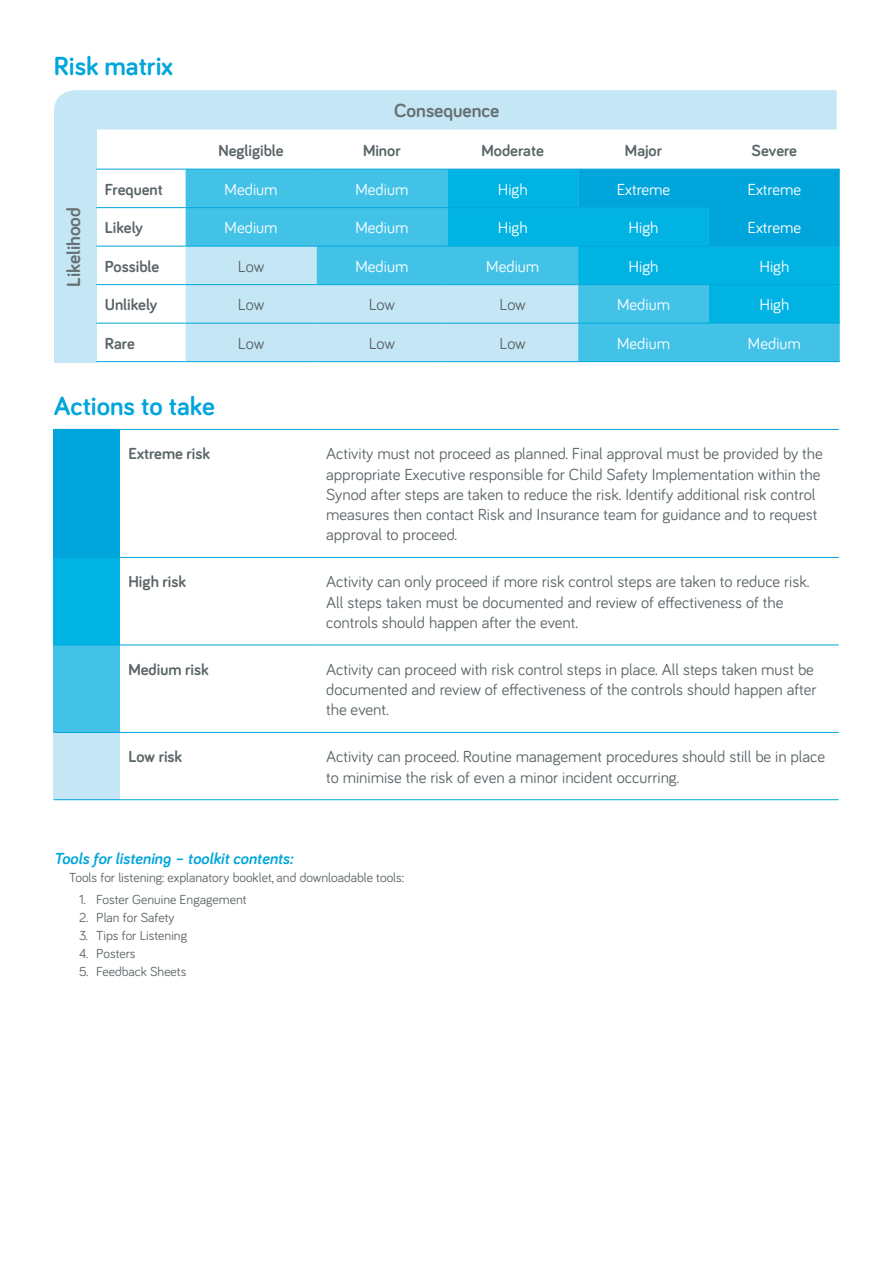
<style>
.page{position:relative;width:893px;height:1263px;background:#fff}
.page>*{position:absolute;margin:0;border:0;box-sizing:border-box;transform-origin:0 0}
.Heading_1__18_22{font:700 27px "Bariol";color:#00a6db}
.SubHead_2__13_15{font:700 19.5px "Bariol";color:#666f72}
.Body{font:16.5px/20.2px "Bariol";color:#5b6568}
.SubHead_3__11_13{font:700 16.5px "Bariol";color:#5b6568}
.Body-2{font:16.5px "Bariol";color:#fff}
.SubHead_3__11_13-2{font:italic 700 16.5px "Bariol";color:#00a6db}
.Source{font:13.5px "Bariol";color:#5b6568}
</style>
<div class="page">
<div style="left:54px;top:90px;width:783px;height:40px;background:#c5e7f5"></div>
<div style="left:54px;top:127px;width:43px;height:236px;background:#c5e7f5"></div>
<div style="left:186px;top:170px;width:654px;height:191px;background:#43c2e7"></div>
<svg style="left:447px;top:170px;width:393px;height:153px;background:#0bb5e2"></svg>
<svg style="left:578px;top:170px;width:262px;height:76px;background:#00a9dc"></svg>
<svg style="left:186px;top:247px;width:392px;height:114px;background:#a7def1"></svg>
<hr style="left:96px;top:169px;width:90px;height:1px;background:#00a6db">
<hr style="left:186px;top:169px;width:130px;height:1px;background:#00a6db">
<hr style="left:316px;top:169px;width:131px;height:1px;background:#00a6db">
<hr style="left:447px;top:169px;width:131px;height:1px;background:#00a6db">
<hr style="left:578px;top:169px;width:131px;height:1px;background:#00a6db">
<hr style="left:709px;top:169px;width:131px;height:1px;background:#00a6db">
<hr style="left:96px;top:207px;width:90px;height:1px;background:#00a6db">
<hr style="left:186px;top:207px;width:130px;height:1px;background:#00a6db">
<hr style="left:316px;top:207px;width:131px;height:1px;background:#00a6db">
<hr style="left:447px;top:207px;width:131px;height:1px;background:#00a6db">
<hr style="left:578px;top:207px;width:131px;height:1px;background:#00a6db">
<hr style="left:709px;top:207px;width:131px;height:1px;background:#00a6db">
<hr style="left:96px;top:246px;width:90px;height:1px;background:#00a6db">
<hr style="left:186px;top:246px;width:130px;height:1px;background:#00a6db">
<hr style="left:316px;top:246px;width:131px;height:1px;background:#00a6db">
<hr style="left:447px;top:246px;width:131px;height:1px;background:#00a6db">
<hr style="left:578px;top:246px;width:131px;height:1px;background:#00a6db">
<hr style="left:709px;top:246px;width:131px;height:1px;background:#00a6db">
<hr style="left:96px;top:284px;width:90px;height:1px;background:#00a6db">
<hr style="left:186px;top:284px;width:130px;height:1px;background:#00a6db">
<hr style="left:316px;top:284px;width:131px;height:1px;background:#00a6db">
<hr style="left:447px;top:284px;width:131px;height:1px;background:#00a6db">
<hr style="left:578px;top:284px;width:131px;height:1px;background:#00a6db">
<hr style="left:709px;top:284px;width:131px;height:1px;background:#00a6db">
<hr style="left:96px;top:323px;width:90px;height:1px;background:#00a6db">
<hr style="left:186px;top:323px;width:130px;height:1px;background:#00a6db">
<hr style="left:316px;top:323px;width:131px;height:1px;background:#00a6db">
<hr style="left:447px;top:323px;width:131px;height:1px;background:#00a6db">
<hr style="left:578px;top:323px;width:131px;height:1px;background:#00a6db">
<hr style="left:709px;top:323px;width:131px;height:1px;background:#00a6db">
<hr style="left:96px;top:361px;width:90px;height:1px;background:#00a6db">
<hr style="left:186px;top:361px;width:130px;height:1px;background:#00a6db">
<hr style="left:316px;top:361px;width:131px;height:1px;background:#00a6db">
<hr style="left:447px;top:361px;width:131px;height:1px;background:#00a6db">
<hr style="left:578px;top:361px;width:131px;height:1px;background:#00a6db">
<hr style="left:709px;top:361px;width:131px;height:1px;background:#00a6db">
<div style="left:54px;top:429px;width:66px;height:128px;background:#00a6db"></div>
<div style="left:54px;top:557px;width:66px;height:88px;background:#00b3e2"></div>
<div style="left:54px;top:645px;width:66px;height:87px;background:#43c2e7"></div>
<div style="left:54px;top:732px;width:66px;height:68px;background:#c5e7f5"></div>
<hr style="left:120px;top:429px;width:198px;height:1px;background:#00a6db">
<hr style="left:318px;top:429px;width:521px;height:1px;background:#00a6db">
<hr style="left:54px;top:557px;width:66px;height:1px;background:#00a6db">
<hr style="left:120px;top:557px;width:198px;height:1px;background:#00a6db">
<hr style="left:318px;top:557px;width:521px;height:1px;background:#00a6db">
<hr style="left:54px;top:644px;width:66px;height:1px;background:#00a6db">
<hr style="left:120px;top:644px;width:198px;height:1px;background:#00a6db">
<hr style="left:318px;top:644px;width:521px;height:1px;background:#00a6db">
<hr style="left:54px;top:732px;width:66px;height:1px;background:#00a6db">
<hr style="left:120px;top:732px;width:198px;height:1px;background:#00a6db">
<hr style="left:318px;top:732px;width:521px;height:1px;background:#00a6db">
<hr style="left:54px;top:799px;width:66px;height:1px;background:#00a6db">
<hr style="left:120px;top:799px;width:198px;height:1px;background:#00a6db">
<hr style="left:318px;top:799px;width:521px;height:1px;background:#00a6db">
<p class="Heading_1__18_22" style="left:54px;top:48px;width:121px">Risk matrix</p>
<p class="SubHead_2__13_15" style="left:394px;top:97px;width:107px">Consequence</p>
<p class="SubHead_3__11_13" style="left:218px;top:139px;width:67px">Negligible</p>
<p class="SubHead_3__11_13" style="left:363px;top:139px;width:39px">Minor</p>
<p class="SubHead_3__11_13" style="left:481px;top:139px;width:64px">Moderate</p>
<p class="SubHead_3__11_13" style="left:625px;top:139px;width:39px">Major</p>
<p class="SubHead_3__11_13" style="left:752px;top:139px;width:47px">Severe</p>
<p class="SubHead_2__13_15" style="left:60px;top:287px;width:81px;rotate:-90deg">Likelihood</p>
<p class="SubHead_3__11_13" style="left:105px;top:178px;width:59px">Frequent</p>
<p class="Body-2" style="left:225px;top:178px;width:54px">Medium</p>
<p class="Body-2" style="left:355px;top:178px;width:54px">Medium</p>
<p class="Body-2" style="left:498px;top:178px;width:31px">High</p>
<p class="Body-2" style="left:617px;top:178px;width:55px">Extreme</p>
<p class="Body-2" style="left:747px;top:178px;width:55px">Extreme</p>
<p class="SubHead_3__11_13" style="left:105px;top:217px;width:40px">Likely</p>
<p class="Body-2" style="left:225px;top:217px;width:54px">Medium</p>
<p class="Body-2" style="left:355px;top:217px;width:54px">Medium</p>
<p class="Body-2" style="left:498px;top:217px;width:31px">High</p>
<p class="Body-2" style="left:628px;top:217px;width:31px">High</p>
<p class="Body-2" style="left:747px;top:217px;width:55px">Extreme</p>
<p class="SubHead_3__11_13" style="left:105px;top:255px;width:56px">Possible</p>
<p class="Body" style="left:238px;top:255px;width:28px">Low</p>
<p class="Body-2" style="left:355px;top:255px;width:54px">Medium</p>
<p class="Body-2" style="left:486px;top:255px;width:54px">Medium</p>
<p class="Body-2" style="left:628px;top:255px;width:31px">High</p>
<p class="Body-2" style="left:759px;top:255px;width:31px">High</p>
<p class="SubHead_3__11_13" style="left:105px;top:294px;width:54px">Unlikely</p>
<p class="Body" style="left:238px;top:294px;width:28px">Low</p>
<p class="Body" style="left:369px;top:294px;width:28px">Low</p>
<p class="Body" style="left:499px;top:294px;width:28px">Low</p>
<p class="Body-2" style="left:617px;top:294px;width:54px">Medium</p>
<p class="Body-2" style="left:759px;top:294px;width:31px">High</p>
<p class="SubHead_3__11_13" style="left:105px;top:332px;width:31px">Rare</p>
<p class="Body" style="left:238px;top:332px;width:28px">Low</p>
<p class="Body" style="left:369px;top:332px;width:28px">Low</p>
<p class="Body" style="left:499px;top:332px;width:28px">Low</p>
<p class="Body-2" style="left:617px;top:332px;width:54px">Medium</p>
<p class="Body-2" style="left:748px;top:332px;width:54px">Medium</p>
<p class="Heading_1__18_22" style="left:54px;top:387px;width:163px">Actions to take</p>
<p class="SubHead_3__11_13" style="left:128px;top:443px;width:83px">Extreme risk</p>
<p class="Body" style="left:326px;top:443px;width:498px">Activity must not proceed as planned. Final approval must be provided by the appropriate Executive responsible for Child Safety Implementation within the Synod after steps are taken to reduce the risk. Identify additional risk control measures then contact Risk and Insurance team for guidance and to request approval to proceed.</p>
<p class="SubHead_3__11_13" style="left:128px;top:571px;width:59px">High risk</p>
<p class="Body" style="left:326px;top:571px;width:485px">Activity can only proceed if more risk control steps are taken to reduce risk.<br>All steps taken must be documented and review of effectiveness of the controls should happen after the event.</p>
<p class="SubHead_3__11_13" style="left:128px;top:658px;width:82px">Medium risk</p>
<p class="Body" style="left:326px;top:658px;width:492px">Activity can proceed with risk control steps in place. All steps taken must be documented and review of effectiveness of the controls should happen after the event.</p>
<p class="SubHead_3__11_13" style="left:128px;top:746px;width:55px">Low risk</p>
<p class="Body" style="left:326px;top:746px;width:500px">Activity can proceed. Routine management procedures should still be in place to minimise the risk of even a minor incident occurring.</p>
<p class="SubHead_3__11_13-2" style="left:54px;top:847px;width:241px">Tools for listening – toolkit contents:</p>
<p class="Source" style="left:69px;top:868px;width:336px">Tools for listening: explanatory booklet, and downloadable tools:</p>
<p class="Source" style="left:79px;top:890px;width:169px">1. Foster Genuine Engagement</p>
<p class="Source" style="left:79px;top:908px;width:97px">2. Plan for Safety</p>
<p class="Source" style="left:79px;top:926px;width:109px">3. Tips for Listening</p>
<p class="Source" style="left:79px;top:944px;width:58px">4. Posters</p>
<p class="Source" style="left:79px;top:962px;width:109px">5. Feedback Sheets</p>
</div>
